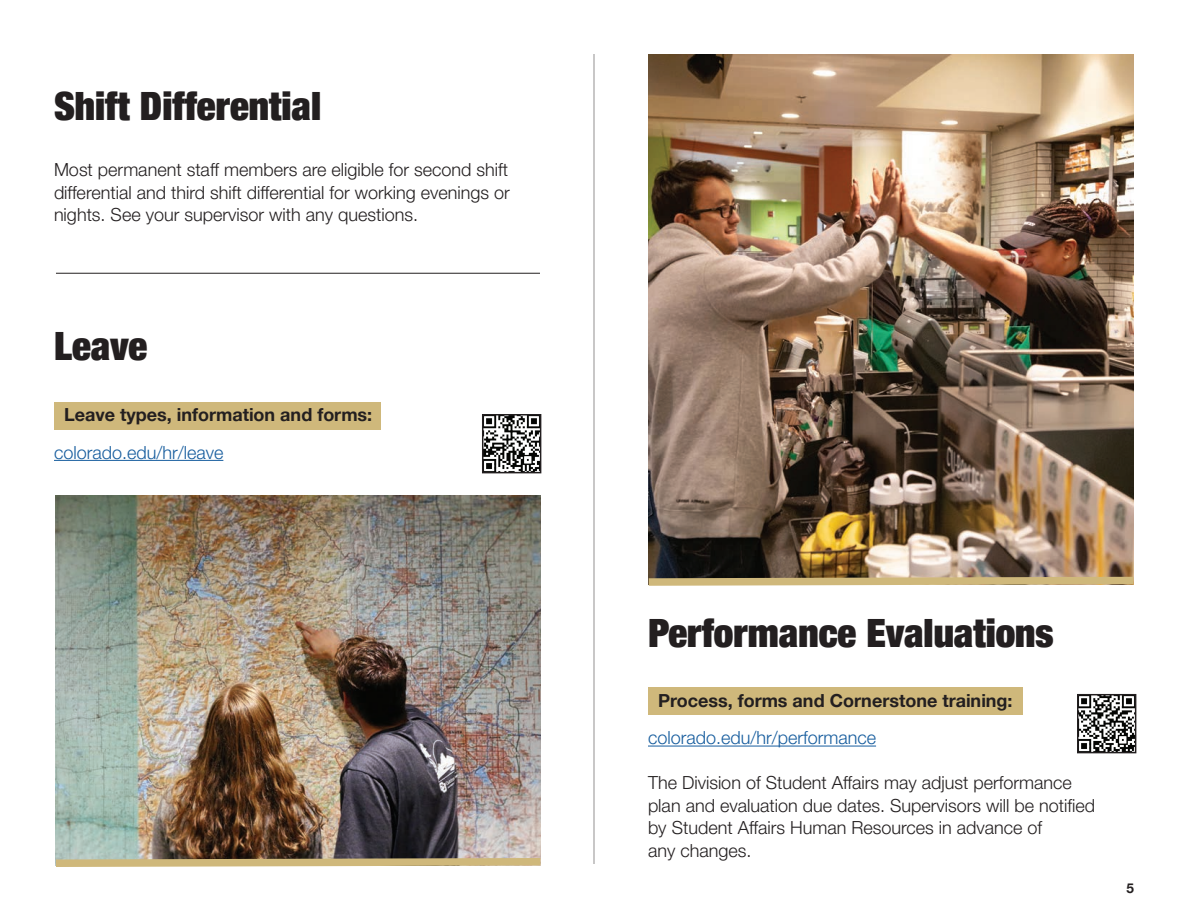
<style>
.page{position:relative;width:1188px;height:918px;background:#fff}
.page>*{position:absolute;margin:0;border:0;box-sizing:border-box;transform-origin:0 0}
.t1{font:900 condensed 39px "Helvetica Neue LT Pro";color:#231f20}
.t2{font:300 18px/22.5px "Helvetica Neue LT Pro";color:#231f20;text-align:justify}
.t3{font:700 18px "Helvetica Neue LT Pro";color:#231f20}
.t4{font:300 18px "Helvetica Neue LT Pro";color:#175d9e}
.t5{font:700 13.5px "Helvetica Neue LT Pro";color:#231f20}
</style>
<div class="page">
<hr style="left:594px;top:54px;width:1px;height:810px;background:#231f20">
<div style="left:54px;top:402px;width:327px;height:27px;background:#cfb87b"></div>
<div style="left:648px;top:688px;width:375px;height:27px;background:#cfb87b"></div>
<hr style="left:54px;top:460px;width:169px;height:1px;background:#175d9e">
<hr style="left:648px;top:746px;width:228px;height:1px;background:#175d9e">
<img style="left:649px;top:55px;width:484px;height:518px">
<img style="left:56px;top:496px;width:484px;height:358px">
<img style="left:1080px;top:697px;width:53px;height:53px">
<div style="left:1077px;top:694px;width:59px;height:59px;border:2px solid #231f20"></div>
<img style="left:485px;top:417px;width:53px;height:53px">
<div style="left:482px;top:414px;width:59px;height:59px;border:2px solid #231f20"></div>
<hr style="left:56px;top:273px;width:484px;height:1px;background:#231f20">
<img style="left:648px;top:573px;width:486px;height:13px">
<img style="left:55px;top:854px;width:486px;height:13px">
<h1 class="t1" style="left:54px;top:80px;width:269px">Shift Differential</h1>
<p class="t2" style="left:54px;top:158px;width:457px">Most permanent staff members are eligible for second shift differential and third shift differential for working evenings or nights. See your supervisor with any questions.</p>
<h1 class="t1" style="left:54px;top:320px;width:95px">Leave</h1>
<p class="t3" style="left:64px;top:404px;width:310px">Leave types, information and forms:</p>
<p class="t4" style="left:54px;top:441px;width:171px">colorado.edu/hr/leave</p>
<h1 class="t1" style="left:648px;top:607px;width:407px">Performance Evaluations</h1>
<p class="t3" style="left:658px;top:689px;width:356px">Process, forms and Cornerstone training:</p>
<p class="t4" style="left:648px;top:727px;width:230px">colorado.edu/hr/performance</p>
<p class="t2" style="left:648px;top:771px;width:449px;text-align:left">The Division of Student Affairs may adjust performance plan and evaluation due dates. Supervisors will be notified by Student Affairs Human Resources in advance of<br>any changes.</p>
<p class="t5" style="left:1126px;top:880px;width:9px">5</p>
</div>
